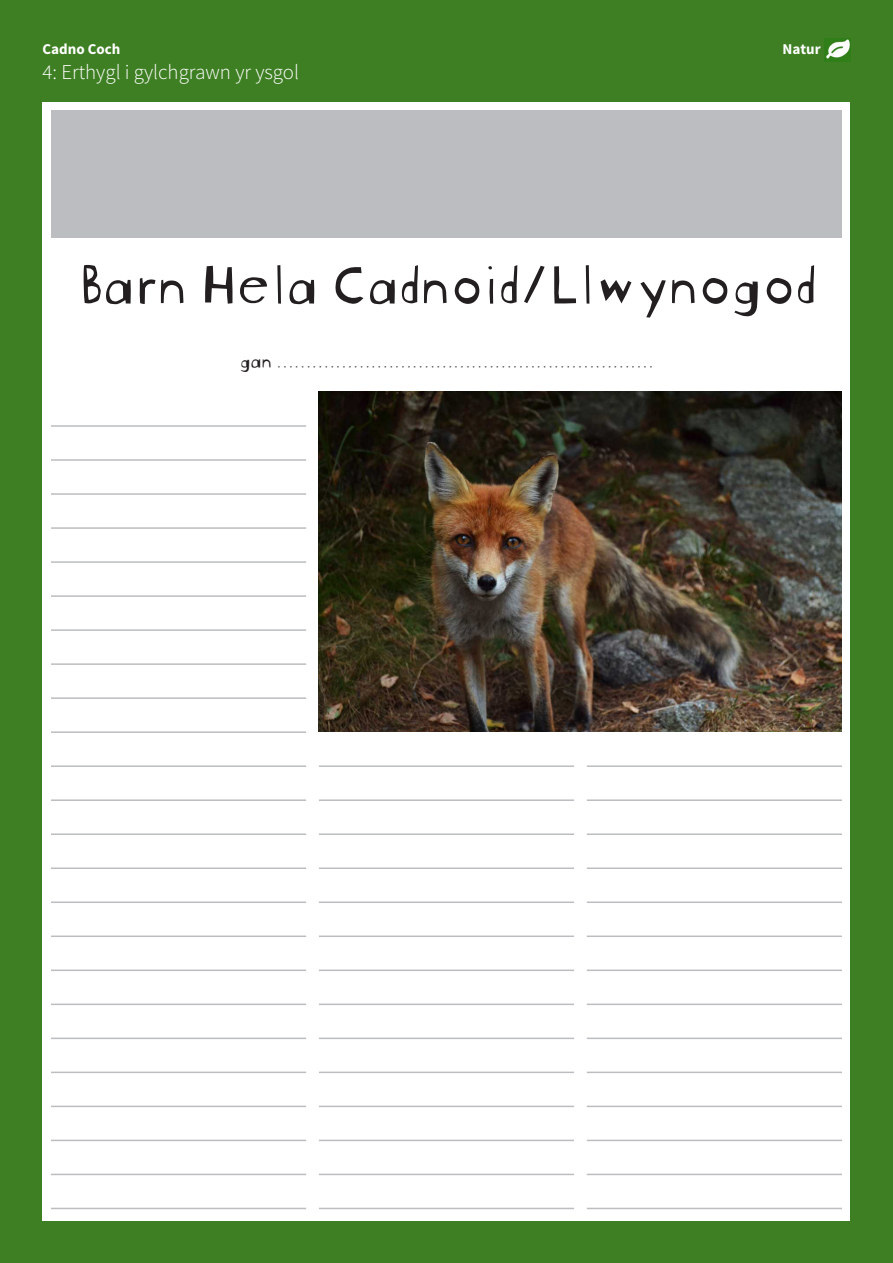
<style>
.page{position:relative;width:893px;height:1263px;background:#3e7f23}
.page>*{position:absolute;margin:0;border:0;box-sizing:border-box;transform-origin:0 0}
.t1{font:60px "Blockhead OT Unplugged";letter-spacing:-.05em;color:#231f20}
.t2{font:21px "Blockhead OT Unplugged";color:#231f20}
.t3{font:300 21px "Source Sans Pro";color:#fff}
.t4{font:700 15px "Source Sans Pro";color:#fff}
</style>
<div class="page">
<div style="left:43px;top:102px;width:807px;height:1118px;background:#fff"></div>
<img style="left:825px;top:38px;width:25px;height:24px">
<div style="left:51px;top:111px;width:791px;height:127px;background:#bcbdc0"></div>
<img style="left:319px;top:391px;width:523px;height:340px">
<hr style="left:51px;top:1208px;width:255px;height:1px;background:#bcbdc0">
<hr style="left:319px;top:1208px;width:255px;height:1px;background:#bcbdc0">
<hr style="left:587px;top:1208px;width:255px;height:1px;background:#bcbdc0">
<hr style="left:51px;top:1174px;width:255px;height:1px;background:#bcbdc0">
<hr style="left:319px;top:1174px;width:255px;height:1px;background:#bcbdc0">
<hr style="left:587px;top:1174px;width:255px;height:1px;background:#bcbdc0">
<hr style="left:51px;top:1140px;width:255px;height:1px;background:#bcbdc0">
<hr style="left:319px;top:1140px;width:255px;height:1px;background:#bcbdc0">
<hr style="left:587px;top:1140px;width:255px;height:1px;background:#bcbdc0">
<hr style="left:51px;top:1106px;width:255px;height:1px;background:#bcbdc0">
<hr style="left:319px;top:1106px;width:255px;height:1px;background:#bcbdc0">
<hr style="left:587px;top:1106px;width:255px;height:1px;background:#bcbdc0">
<hr style="left:51px;top:1071px;width:255px;height:2px;background:#bcbdc0">
<hr style="left:319px;top:1071px;width:255px;height:2px;background:#bcbdc0">
<hr style="left:587px;top:1071px;width:255px;height:2px;background:#bcbdc0">
<hr style="left:51px;top:1037px;width:255px;height:2px;background:#bcbdc0">
<hr style="left:319px;top:1037px;width:255px;height:2px;background:#bcbdc0">
<hr style="left:587px;top:1037px;width:255px;height:2px;background:#bcbdc0">
<hr style="left:51px;top:1003px;width:255px;height:2px;background:#bcbdc0">
<hr style="left:319px;top:1003px;width:255px;height:2px;background:#bcbdc0">
<hr style="left:587px;top:1003px;width:255px;height:2px;background:#bcbdc0">
<hr style="left:51px;top:969px;width:255px;height:2px;background:#bcbdc0">
<hr style="left:319px;top:969px;width:255px;height:2px;background:#bcbdc0">
<hr style="left:587px;top:969px;width:255px;height:2px;background:#bcbdc0">
<hr style="left:51px;top:935px;width:255px;height:2px;background:#bcbdc0">
<hr style="left:319px;top:935px;width:255px;height:2px;background:#bcbdc0">
<hr style="left:587px;top:935px;width:255px;height:2px;background:#bcbdc0">
<hr style="left:51px;top:901px;width:255px;height:2px;background:#bcbdc0">
<hr style="left:319px;top:901px;width:255px;height:2px;background:#bcbdc0">
<hr style="left:587px;top:901px;width:255px;height:2px;background:#bcbdc0">
<hr style="left:51px;top:867px;width:255px;height:2px;background:#bcbdc0">
<hr style="left:319px;top:867px;width:255px;height:2px;background:#bcbdc0">
<hr style="left:587px;top:867px;width:255px;height:2px;background:#bcbdc0">
<hr style="left:51px;top:833px;width:255px;height:2px;background:#bcbdc0">
<hr style="left:319px;top:833px;width:255px;height:2px;background:#bcbdc0">
<hr style="left:587px;top:833px;width:255px;height:2px;background:#bcbdc0">
<hr style="left:51px;top:799px;width:255px;height:2px;background:#bcbdc0">
<hr style="left:319px;top:799px;width:255px;height:2px;background:#bcbdc0">
<hr style="left:587px;top:799px;width:255px;height:2px;background:#bcbdc0">
<hr style="left:51px;top:765px;width:255px;height:2px;background:#bcbdc0">
<hr style="left:319px;top:765px;width:255px;height:2px;background:#bcbdc0">
<hr style="left:587px;top:765px;width:255px;height:2px;background:#bcbdc0">
<hr style="left:51px;top:731px;width:255px;height:2px;background:#bcbdc0">
<hr style="left:51px;top:697px;width:255px;height:2px;background:#bcbdc0">
<hr style="left:51px;top:663px;width:255px;height:2px;background:#bcbdc0">
<hr style="left:51px;top:629px;width:255px;height:2px;background:#bcbdc0">
<hr style="left:51px;top:595px;width:255px;height:2px;background:#bcbdc0">
<hr style="left:51px;top:561px;width:255px;height:2px;background:#bcbdc0">
<hr style="left:51px;top:527px;width:255px;height:2px;background:#bcbdc0">
<hr style="left:51px;top:493px;width:255px;height:2px;background:#bcbdc0">
<hr style="left:51px;top:459px;width:255px;height:2px;background:#bcbdc0">
<hr style="left:51px;top:425px;width:255px;height:2px;background:#bcbdc0">
<p class="t4" style="left:43px;top:39px;width:79px">Cadno Coch</p>
<p class="t3" style="left:43px;top:60px;width:258px">4: Erthygl i gylchgrawn yr ysgol</p>
<p class="t4" style="left:782px;top:39px;width:40px">Natur</p>
<p class="t1" style="left:76px;top:251px;width:742px">Barn Hela Cadnoid/Llwynogod</p>
<p class="t2" style="left:239px;top:349px;width:417px">gan ................................................................</p>
</div>
